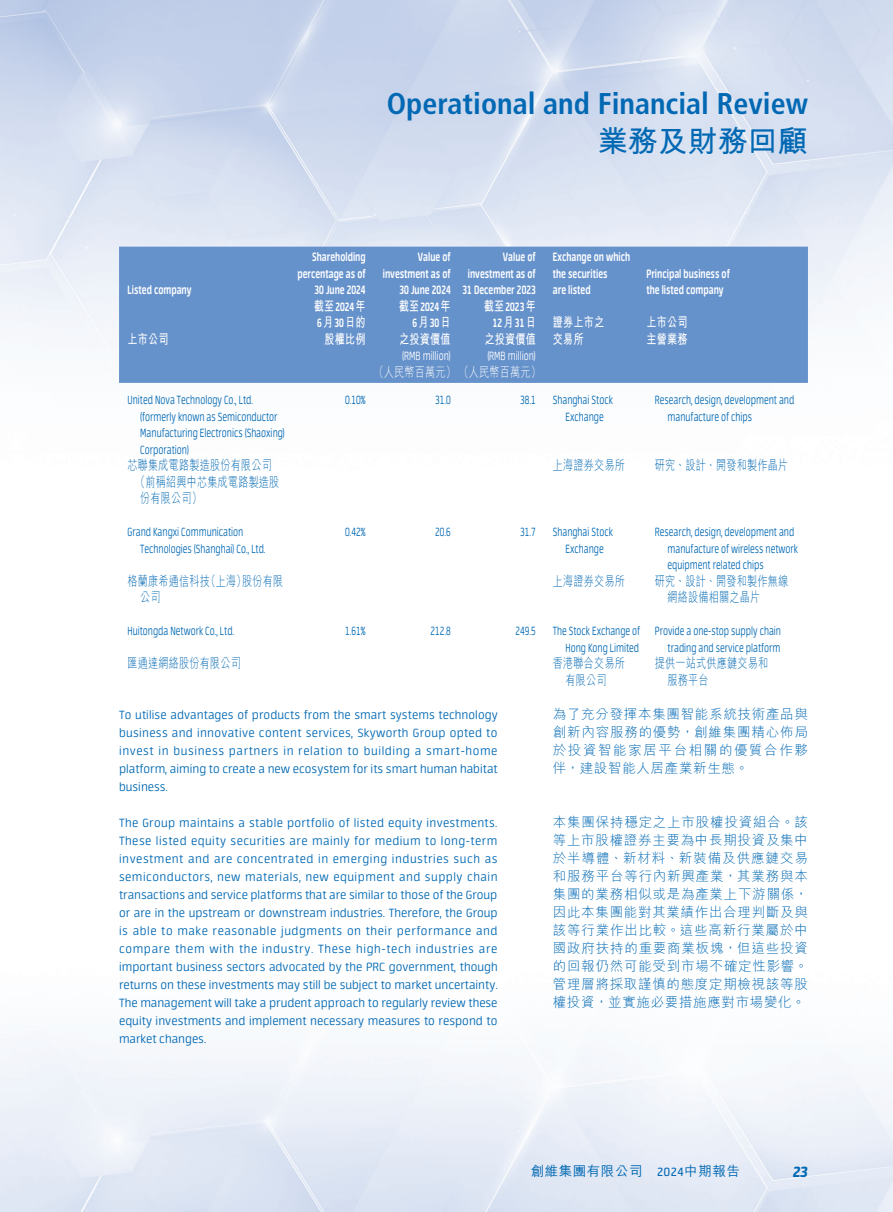
<style>
.page{position:relative;width:893px;height:1212px;background:#fff}
.page>*{position:absolute;margin:0;border:0;box-sizing:border-box;transform-origin:0 0}
.t1{font:700 condensed 30px "Frutiger LT Std";color:#0168b3}
.t2{font:700 30px "M Hei HK";color:#0168b3}
.t3{font:italic 800 16.5px "Neuron";color:#0168b3}
._00_txt{font:300 13.5px/18px "Neuron";color:#0168b3;text-align:justify}
._50_Table_txt{font:300 13.5px/16.5px "Neuron";color:#0168b3;scale:.75 1}
._00_txt-2{font:300 13.5px/18px "M Hei HK";letter-spacing:.055em;color:#0168b3;text-align:justify}
._50_Table_txt-2{font:700 13.5px "Neuron";color:#fff;scale:.75 1}
._50_Table_txt-3{font:300 13.5px/16.5px "M Hei HK";letter-spacing:.02em;color:#0168b3;scale:.75 1}
._50_Table_txt-4{font:700 13.5px "M Hei HK";letter-spacing:.02em;color:#fff;scale:.75 1}
._50_Table_txt-5{font:300 13.5px "Neuron";color:#fff;scale:.75 1}
.t4{font:500 13.5px "M Hei HK";letter-spacing:.04em;color:#0168b3}
._50_Table_txt-6{font:300 13.5px "M Hei HK";letter-spacing:.02em;color:#fff;scale:.75 1}
.s1{font-family:"M Hei HK"}
.s2{font-family:"Neuron";font-weight:400}
</style>
<div class="page">
<img style="left:0;top:0;width:893px;height:1212px">
<div style="left:119px;top:247px;width:689px;height:136px;background:#6692cb"></div>
<p class="_50_Table_txt-2" style="left:128px;top:283px;width:87px">Listed company</p>
<p class="_50_Table_txt-4" style="left:128px;top:329px;width:56px">上市公司</p>
<h1 class="t1" style="left:387px;top:85px;width:423px">Operational and Financial Review</h1>
<h1 class="t2" style="left:598px;top:119px;width:211px">業務及財務回顧</h1>
<p class="_50_Table_txt-2" style="left:312px;top:250px;width:73px">Shareholding</p>
<p class="_50_Table_txt-2" style="left:297px;top:266px;width:93px">percentage as of</p>
<p class="_50_Table_txt-2" style="left:315px;top:283px;width:70px">30 June 2024</p>
<p class="_50_Table_txt-2" style="left:314px;top:299px;width:71px"><span class="s1">截至</span>2024<span class="s1">年</span></p>
<p class="_50_Table_txt-2" style="left:317px;top:316px;width:66px">6<span class="s1">月</span>30<span class="s1">日的</span></p>
<p class="_50_Table_txt-4" style="left:325px;top:329px;width:56px">股權比例</p>
<p class="_50_Table_txt-2" style="left:418px;top:250px;width:45px">Value of</p>
<p class="_50_Table_txt-2" style="left:383px;top:266px;width:92px">investment as of</p>
<p class="_50_Table_txt-2" style="left:400px;top:283px;width:70px">30 June 2024</p>
<p class="_50_Table_txt-2" style="left:399px;top:299px;width:71px"><span class="s1">截至</span>2024<span class="s1">年</span></p>
<p class="_50_Table_txt-2" style="left:413px;top:316px;width:52px">6<span class="s1">月</span>30<span class="s1">日</span></p>
<p class="_50_Table_txt-4" style="left:399px;top:329px;width:70px">之投資價值</p>
<p class="_50_Table_txt-2" style="left:503px;top:250px;width:45px">Value of</p>
<p class="_50_Table_txt-2" style="left:468px;top:266px;width:92px">investment as of</p>
<p class="_50_Table_txt-2" style="left:462px;top:283px;width:99px">31 December 2023</p>
<p class="_50_Table_txt-2" style="left:484px;top:299px;width:71px"><span class="s1">截至</span>2023<span class="s1">年</span></p>
<p class="_50_Table_txt-2" style="left:493px;top:316px;width:59px">12<span class="s1">月</span>31<span class="s1">日</span></p>
<p class="_50_Table_txt-4" style="left:484px;top:329px;width:70px">之投資價值</p>
<p class="_50_Table_txt-5" style="left:402px;top:349px;width:66px">(RMB million)</p>
<p class="_50_Table_txt-5" style="left:487px;top:349px;width:66px">(RMB million)</p>
<p class="_50_Table_txt-6" style="left:374px;top:365px;width:224px">（人民幣百萬元）（人民幣百萬元）</p>
<p class="_50_Table_txt-2" style="left:553px;top:250px;width:105px">Exchange on which</p>
<p class="_50_Table_txt-2" style="left:553px;top:266px;width:75px">the securities</p>
<p class="_50_Table_txt-2" style="left:553px;top:283px;width:52px">are listed</p>
<p class="_50_Table_txt-4" style="left:553px;top:313px;width:70px">證券上市之</p>
<p class="_50_Table_txt-4" style="left:553px;top:329px;width:43px">交易所</p>
<p class="_50_Table_txt-2" style="left:646px;top:266px;width:113px">Principal business of</p>
<p class="_50_Table_txt-2" style="left:646px;top:283px;width:105px">the listed company</p>
<p class="_50_Table_txt-4" style="left:646px;top:313px;width:56px">上市公司</p>
<p class="_50_Table_txt-4" style="left:646px;top:329px;width:56px">主營業務</p>
<p class="_50_Table_txt" style="left:140px;top:392px;width:194px;text-indent:-13px">United Nova Technology Co., Ltd. (formerly known as Semiconductor<br>Manufacturing Electronics (Shaoxing)<br>Corporation)</p>
<p class="_50_Table_txt" style="left:345px;top:392px;width:29px">0.10%</p>
<p class="_50_Table_txt" style="left:435px;top:392px;width:22px">31.0</p>
<p class="_50_Table_txt" style="left:520px;top:392px;width:22px">38.1</p>
<p class="_50_Table_txt" style="left:553px;top:392px;width:82px;text-align:center">Shanghai Stock<br>Exchange</p>
<p class="_50_Table_txt" style="left:668px;top:392px;width:170px;text-indent:-13px">Research, design, development and manufacture of chips</p>
<p class="_50_Table_txt-3" style="left:128px;top:457px;width:194px">芯聯集成電路製造股份有限公司</p>
<p class="_50_Table_txt-3" style="left:135px;top:473px;width:194px">（前稱紹興中芯集成電路製造股</p>
<p class="_50_Table_txt-3" style="left:140px;top:490px;width:84px">份有限公司）</p>
<p class="_50_Table_txt-3" style="left:553px;top:457px;width:98px">上海證券交易所</p>
<p class="_50_Table_txt-3" style="left:655px;top:457px;width:179px">研究、設計、開發和製作晶片</p>
<p class="_50_Table_txt" style="left:140px;top:524px;width:169px;text-indent:-13px">Grand Kangxi Communication<br>Technologies (Shanghai) Co., Ltd.</p>
<p class="_50_Table_txt" style="left:345px;top:524px;width:29px">0.42%</p>
<p class="_50_Table_txt" style="left:435px;top:524px;width:22px">20.6</p>
<p class="_50_Table_txt" style="left:520px;top:524px;width:22px">31.7</p>
<p class="_50_Table_txt" style="left:553px;top:524px;width:82px;text-align:center">Shanghai Stock<br>Exchange</p>
<p class="_50_Table_txt" style="left:668px;top:524px;width:175px;text-indent:-13px">Research, design, development and manufacture of wireless network equipment related chips</p>
<p class="_50_Table_txt-3" style="left:140px;top:572px;width:192px;text-indent:-13px">格蘭康希通信科技（上海）股份有限公司</p>
<p class="_50_Table_txt-3" style="left:553px;top:572px;width:98px">上海證券交易所</p>
<p class="_50_Table_txt-3" style="left:668px;top:572px;width:162px;text-indent:-13px">研究、設計、開發和製作無線網絡設備相關之晶片</p>
<p class="_50_Table_txt" style="left:128px;top:623px;width:144px">Huitongda Network Co., Ltd.</p>
<p class="_50_Table_txt" style="left:345px;top:623px;width:29px">1.61%</p>
<p class="_50_Table_txt" style="left:430px;top:623px;width:29px">212.8</p>
<p class="_50_Table_txt" style="left:515px;top:623px;width:29px">249.5</p>
<p class="_50_Table_txt" style="left:553px;top:623px;width:118px;text-align:right">The Stock Exchange of<br>Hong Kong Limited</p>
<p class="_50_Table_txt" style="left:655px;top:623px;width:170px;text-align:right">Provide a one-stop supply chain trading and service platform</p>
<p class="_50_Table_txt-3" style="left:128px;top:655px;width:153px">匯通達網絡股份有限公司</p>
<p class="_50_Table_txt-3" style="left:553px;top:655px;width:98px;text-align:center">香港聯合交易所有限公司</p>
<p class="_50_Table_txt-3" style="left:668px;top:655px;width:136px;text-indent:-13px">提供一站式供應鏈交易和服務平台</p>
<p class="_00_txt-2" style="left:553px;top:705px;width:257px">為了充分發揮本集團智能系統技術產品與創新內容服務的優勢，創維集團精心佈局於投資智能家居平台相關的優質合作夥伴，建設智能人居產業新生態。</p>
<p class="_00_txt" style="left:119px;top:706px;width:380px">To utilise advantages of products from the smart systems technology business and innovative content services, Skyworth Group opted to invest in business partners in relation to building a smart-home platform, aiming to create a new ecosystem for its smart human habitat business.</p>
<p class="_00_txt" style="left:119px;top:814px;width:380px">The Group maintains a stable portfolio of listed equity investments.<br>These listed equity securities are mainly for medium to long-term investment and are concentrated in emerging industries such as semiconductors, new materials, new equipment and supply chain transactions and service platforms that are similar to those of the Group or are in the upstream or downstream industries. Therefore, the Group is able to make reasonable judgments on their performance and compare them with the industry. These high-tech industries are important business sectors advocated by the PRC government, though returns on these investments may still be subject to market uncertainty.<br>The management will take a prudent approach to regularly review these equity investments and implement necessary measures to respond to market changes.</p>
<p class="_00_txt-2" style="left:553px;top:813px;width:257px">本集團保持穩定之上市股權投資組合。該等上市股權證券主要為中長期投資及集中於半導體、新材料、新裝備及供應鏈交易和服務平台等行內新興產業，其業務與本集團的業務相似或是為產業上下游關係，因此本集團能對其業績作出合理判斷及與該等行業作出比較。這些高新行業屬於中國政府扶持的重要商業板塊，但這些投資的回報仍然可能受到市場不確定性影響。管理層將採取謹慎的態度定期檢視該等股權投資，並實施必要措施應對市場變化。</p>
<p class="t4" style="left:531px;top:1161px;width:211px">創維集團有限公司 <span class="s2">2024</span>中期報告</p>
<p class="t3" style="left:793px;top:1162px;width:17px">23</p>
</div>
